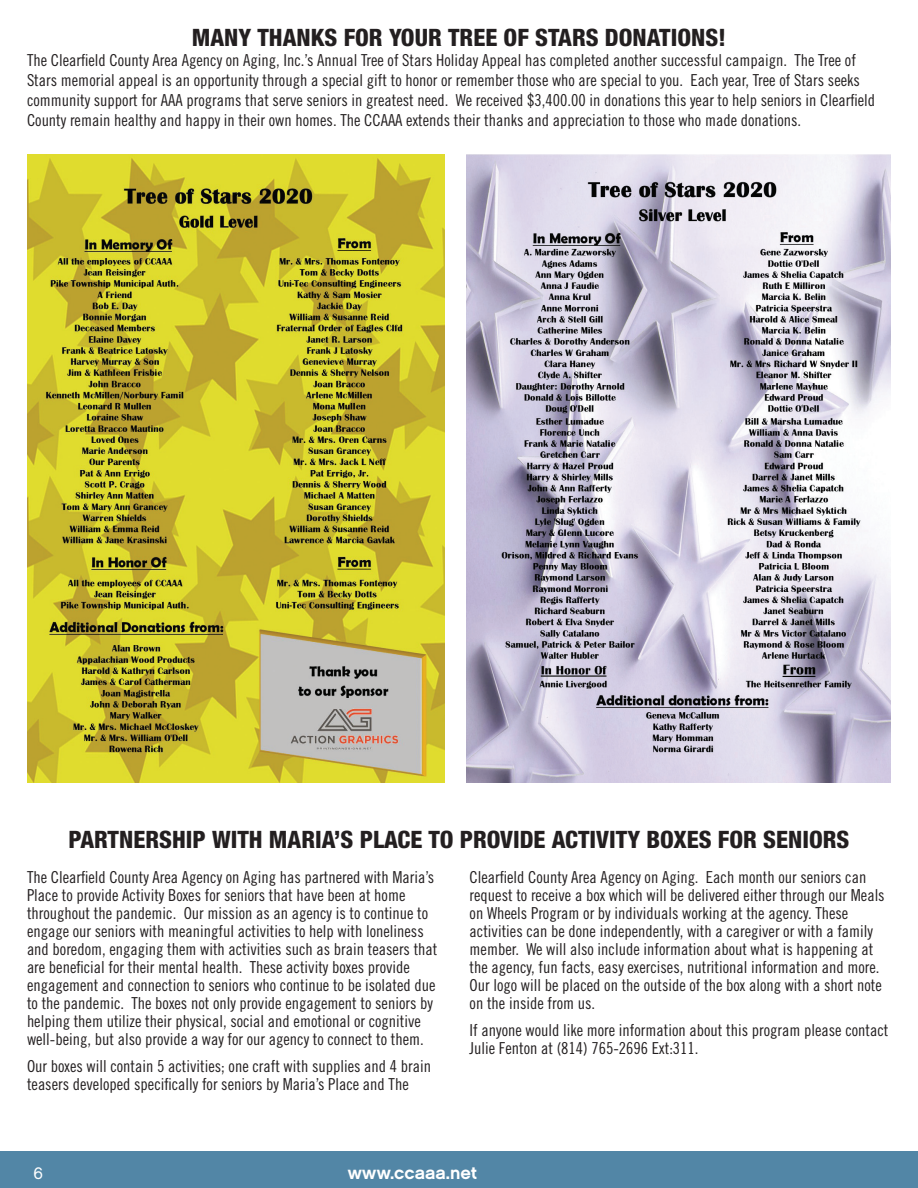
<style>
.page{position:relative;width:918px;height:1188px;background:#fff}
.page>*{position:absolute;margin:0;border:0;box-sizing:border-box;transform-origin:0 0}
.t1{font:800 condensed 24px "Helvetica Neue";color:#231f20}
.t2{font:18px "Chalet New York Nineteen Sixty";color:#fff}
.t3{font:16.5px/18px "Trade Gothic Cond Eighteen";color:#231f20}
.t4{font:16.5px "Chalet London Nineteen Sixty";color:#fff}
</style>
<div class="page">
<div style="left:0;top:1151px;width:918px;height:37px;background:#5286a6"></div>
<img style="left:27px;top:154px;width:418px;height:629px">
<img style="left:467px;top:154px;width:424px;height:629px">
<p class="t1" style="left:192px;top:23px;width:536px">MANY THANKS FOR YOUR TREE OF STARS DONATIONS!</p>
<p class="t3" style="left:27px;top:51px;width:830px">The Clearfield County Area Agency on Aging, Inc.’s Annual Tree of Stars Holiday Appeal has completed another successful campaign. The Tree of</p>
<p class="t3" style="left:27px;top:70px;width:850px;line-height:19.8px">Stars memorial appeal is an opportunity through a special gift to honor or remember those who are special to you. Each year, Tree of Stars seeks community support for AAA programs that serve seniors in greatest need. We received $3,400.00 in donations this year to help seniors in Clearfield<br>County remain healthy and happy in their own homes. The CCAAA extends their thanks and appreciation to those who made donations.</p>
<p class="t1" style="left:68px;top:824px;width:783px">PARTNERSHIP WITH MARIA’S PLACE TO PROVIDE ACTIVITY BOXES FOR SENIORS</p>
<p class="t3" style="left:27px;top:868px;width:412px">The Clearfield County Area Agency on Aging has partnered with Maria’s Place to provide Activity Boxes for seniors that have been at home throughout the pandemic. Our mission as an agency is to continue to engage our seniors with meaningful activities to help with loneliness and boredom, engaging them with activities such as brain teasers that are beneficial for their mental health. These activity boxes provide engagement and connection to seniors who continue to be isolated due to the pandemic. The boxes not only provide engagement to seniors by helping them utilize their physical, social and emotional or cognitive well-being, but also provide a way for our agency to connect to them.</p>
<p class="t3" style="left:27px;top:1057px;width:406px">Our boxes will contain 5 activities; one craft with supplies and 4 brain teasers developed specifically for seniors by Maria’s Place and The</p>
<p class="t3" style="left:470px;top:868px;width:417px">Clearfield County Area Agency on Aging. Each month our seniors can request to receive a box which will be delivered either through our Meals on Wheels Program or by individuals working at the agency. These activities can be done independently, with a caregiver or with a family member. We will also include information about what is happening at the agency, fun facts, easy exercises, nutritional information and more.<br>Our logo will be placed on the outside of the box along with a short note on the inside from us.</p>
<p class="t3" style="left:470px;top:1021px;width:420px">If anyone would like more information about this program please contact<br>Julie Fenton at (814) 765-2696 Ext:311.</p>
<p class="t4" style="left:33px;top:1163px;width:11px">6</p>
<p class="t2" style="left:348px;top:1162px;width:131px">www.ccaaa.net</p>
</div>
